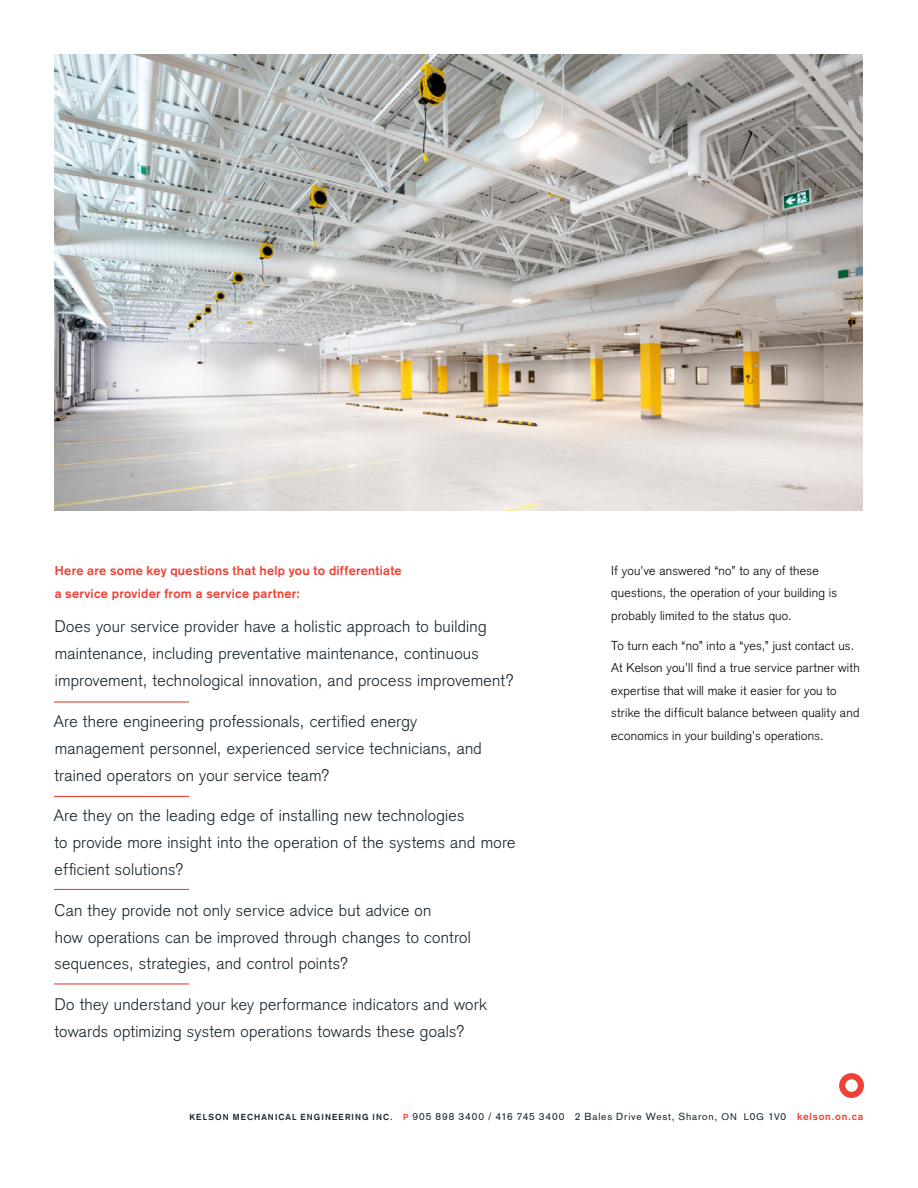
<style>
.page{position:relative;width:918px;height:1188px;background:#fff}
.page>*{position:absolute;margin:0;border:0;box-sizing:border-box;transform-origin:0 0}
.t1{font:300 16.5px/27px "Akzidenz Grotesk";letter-spacing:.02em;color:#17252d}
.t2{font:300 12.75px/22.5px "Akzidenz Grotesk";letter-spacing:.02em;color:#000}
.t3{font:700 12.75px/22.5px "Akzidenz Grotesk";letter-spacing:.02em;color:#ef4135}
.t4{font:10.2px "Akzidenz Grotesk";letter-spacing:.08em;color:#17252d}
.s1{font-weight:700;font-size:8.7px}
.s2{font-weight:700;font-size:8.7px;color:#ef4135}
.s3{font-size:9.45px}
.s4{font-weight:700;color:#ef4135}
</style>
<div class="page">
<img style="left:54px;top:54px;width:809px;height:457px">
<hr style="left:54px;top:701px;width:135px;height:2px;background:#ef4135">
<hr style="left:54px;top:796px;width:135px;height:1px;background:#ef4135">
<hr style="left:54px;top:889px;width:135px;height:1px;background:#ef4135">
<hr style="left:54px;top:983px;width:135px;height:2px;background:#ef4135">
<svg style="left:839px;top:1073px;width:25px;height:25px"></svg>
<p class="t3" style="left:55px;top:559px;width:349px">Here are some key questions that help you to differentiate a service provider from a service partner:</p>
<p class="t1" style="left:54px;top:613px;width:461px">Does your service provider have a holistic approach to building maintenance, including preventative maintenance, continuous improvement, technological innovation, and process improvement?</p>
<p class="t1" style="left:54px;top:707px;width:430px">Are there engineering professionals, certified energy management personnel, experienced service technicians, and trained operators on your service team?</p>
<p class="t1" style="left:54px;top:802px;width:463px">Are they on the leading edge of installing new technologies<br>to provide more insight into the operation of the systems and more efficient solutions?</p>
<p class="t1" style="left:54px;top:896px;width:418px">Can they provide not only service advice but advice on<br>how operations can be improved through changes to control sequences, strategies, and control points?</p>
<p class="t1" style="left:54px;top:991px;width:434px">Do they understand your key performance indicators and work towards optimizing system operations towards these goals?</p>
<p class="t2" style="left:611px;top:559px;width:227px">If you’ve answered “no” to any of these questions, the operation of your building is probably limited to the status quo.</p>
<p class="t2" style="left:611px;top:634px;width:250px">To turn each “no” into a “yes,” just contact us.<br>At Kelson you’ll find a true service partner with expertise that will make it easier for you to strike the difficult balance between quality and economics in your building’s operations.</p>
<p class="t4" style="left:190px;top:1111px;width:675px"><span class="s1">KELSON MECHANICAL ENGINEERING INC.</span> <span class="s2">P</span> 905 898 3400 / 416 745 3400 2 Bales Drive West, Sharon, <span class="s3">ON L</span>0<span class="s3">G</span> 1<span class="s3">V</span>0 <span class="s4">kelson.on.ca</span></p>
</div>
